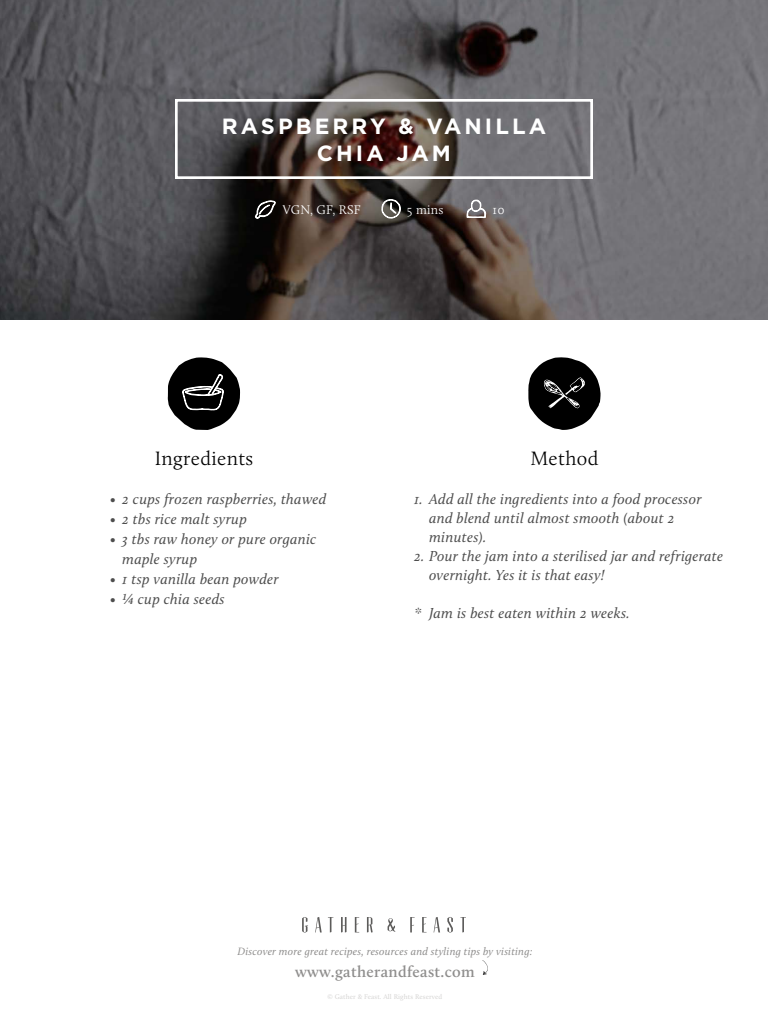
<style>
.page{position:relative;width:768px;height:1024px;background:#fff}
.page>*{position:absolute;margin:0;border:0;box-sizing:border-box;transform-origin:0 0}
.t1{font:700 22px "Gotham";letter-spacing:.14em;color:#fff}
.t2{font:300 20px "Calluna";letter-spacing:.02em;color:#000}
.t3{font:600 16px "Calluna";letter-spacing:.02em;color:#8f8e8d}
.t4{font:italic 15px/19px "Calluna";letter-spacing:.02em;color:#4d4d4d}
.t5{font:300 13px "Calluna";letter-spacing:.02em;color:#fff}
.t6{font:italic 11px "Calluna";letter-spacing:.02em;color:#8f8e8d}
.t7{font:7px "Calluna";letter-spacing:.02em;color:#d5d4d3}
</style>
<div class="page">
<svg style="left:168px;top:357px;width:72px;height:73px"></svg>
<svg style="left:528px;top:357px;width:73px;height:73px"></svg>
<svg style="left:482px;top:960px;width:6px;height:15px"></svg>
<svg style="left:302px;top:917px;width:6px;height:16px"></svg>
<svg style="left:315px;top:917px;width:7px;height:15px"></svg>
<svg style="left:328px;top:917px;width:5px;height:15px"></svg>
<svg style="left:341px;top:917px;width:6px;height:15px"></svg>
<svg style="left:355px;top:917px;width:4px;height:15px"></svg>
<svg style="left:367px;top:917px;width:6px;height:16px"></svg>
<svg style="left:388px;top:918px;width:7px;height:14px"></svg>
<svg style="left:410px;top:917px;width:5px;height:15px"></svg>
<svg style="left:422px;top:917px;width:5px;height:15px"></svg>
<svg style="left:434px;top:917px;width:6px;height:15px"></svg>
<svg style="left:447px;top:917px;width:6px;height:16px"></svg>
<svg style="left:460px;top:917px;width:6px;height:15px"></svg>
<img style="left:0;top:0;width:768px;height:320px">
<div style="left:175px;top:99px;width:418px;height:80px;border:3px solid #fff"></div>
<svg style="left:382px;top:199px;width:19px;height:19px"></svg>
<svg style="left:255px;top:201px;width:21px;height:18px"></svg>
<svg style="left:467px;top:200px;width:19px;height:19px"></svg>
<p class="t1" style="left:222px;top:113px;width:326px">RASPBERRY &amp; VANILLA</p>
<p class="t1" style="left:317px;top:140px;width:136px">CHIA JAM</p>
<p class="t5" style="left:283px;top:202px;width:79px">VGN, GF, RSF</p>
<p class="t5" style="left:407px;top:202px;width:38px">5 mins</p>
<p class="t5" style="left:493px;top:202px;width:14px">10</p>
<p class="t2" style="left:155px;top:446px;width:100px">Ingredients</p>
<p class="t2" style="left:531px;top:446px;width:69px">Method</p>
<p class="t4" style="left:110px;top:489px;width:218px">• 2 cups frozen raspberries, thawed</p>
<p class="t4" style="left:110px;top:509px;width:138px">• 2 tbs rice malt syrup</p>
<p class="t4" style="left:122px;top:529px;width:196px;line-height:20px;text-indent:-12px">• 3 tbs raw honey or pure organic maple syrup</p>
<p class="t4" style="left:110px;top:569px;width:170px">• 1 tsp vanilla bean powder</p>
<p class="t4" style="left:110px;top:589px;width:116px">• ¼ cup chia seeds</p>
<p class="t4" style="left:429px;top:489px;width:274px;text-indent:-15px">1. Add all the ingredients into a food processor and blend until almost smooth (about 2 minutes).</p>
<p class="t4" style="left:429px;top:546px;width:296px;text-indent:-15px">2. Pour the jam into a sterilised jar and refrigerate overnight. Yes it is that easy!</p>
<p class="t4" style="left:414px;top:603px;width:217px">* Jam is best eaten within 2 weeks.</p>
<p class="t6" style="left:237px;top:945px;width:297px">Discover more great recipes, resources and styling tips by visiting:</p>
<p class="t3" style="left:295px;top:962px;width:181px">www.gatherandfeast.com</p>
<p class="t7" style="left:328px;top:993px;width:116px">© Gather &amp; Feast. All Rights Reserved</p>
</div>
